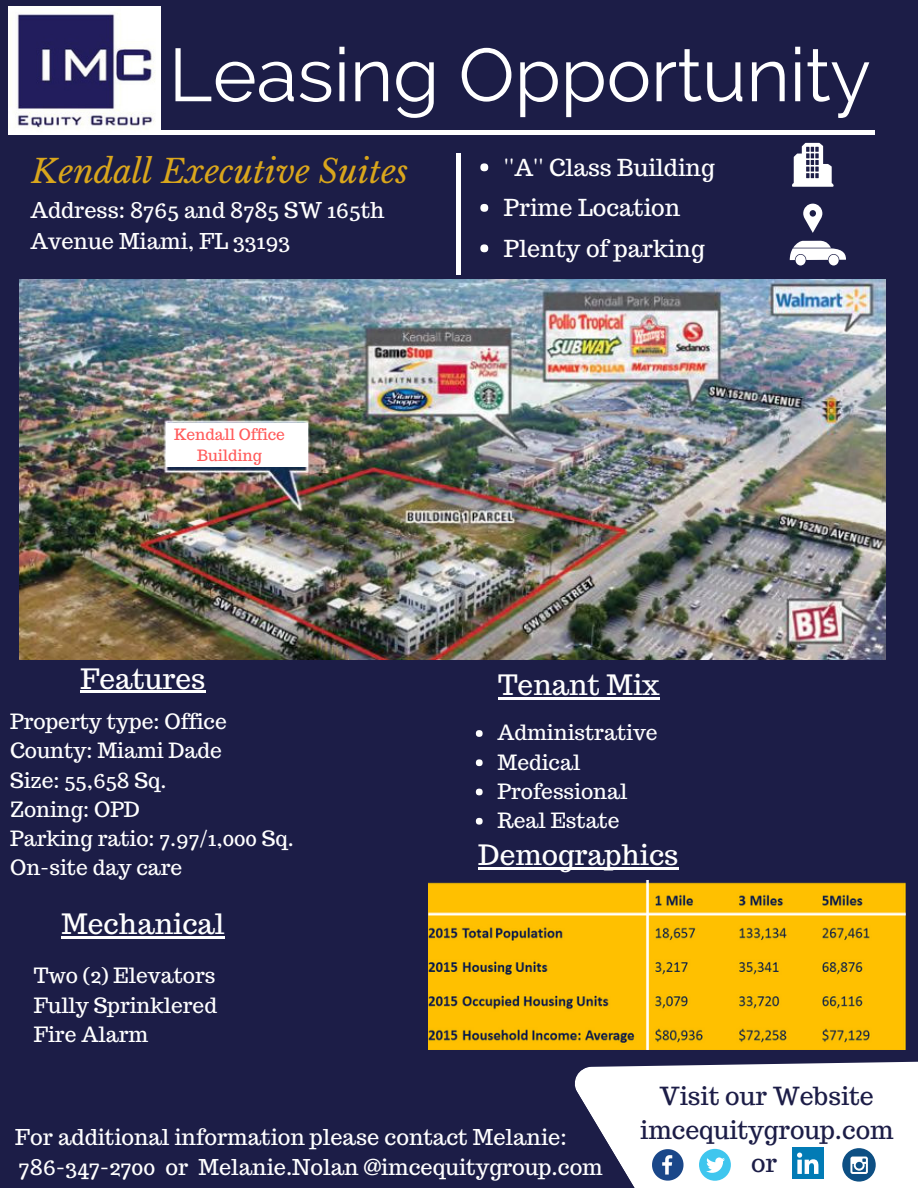
<style>
.page{position:relative;width:918px;height:1188px;background:#1c1d47}
.page>*{position:absolute;margin:0;border:0;box-sizing:border-box;transform-origin:0 0}
.t1{font:74.7px "Raleway";color:#fff}
.t2{font:italic 32.7px "Libre Baskerville";color:#d9a61c}
.t3{font:28.05px "Trocchi";color:#fff}
.t4{font:24.9px/33.8px "Trocchi";color:#1c1d47;text-align:center}
.t5{font:23.4px/40.5px "Trocchi";color:#fff}
.t6{font:21.75px/30.3px "Trocchi";color:#fff}
.t7{font:21px/29.2px "Trocchi";color:#fff}
.t8{font:15.6px/21.3px "Trocchi";color:#ff5c5c;text-align:center}
</style>
<div class="page">
<hr style="left:28px;top:131px;width:847px;height:4px;background:#fff">
<hr style="left:457px;top:153px;width:4px;height:121px;background:#fff">
<svg style="left:790px;top:241px;width:56px;height:25px"></svg>
<img style="left:9px;top:7px;width:152px;height:128px">
<hr style="left:61px;top:936px;width:27px;height:2px;background:#fff">
<svg style="left:88px;top:936px;width:137px;height:2px"></svg>
<hr style="left:498px;top:698px;width:20px;height:2px;background:#fff">
<svg style="left:518px;top:698px;width:89px;height:2px"></svg>
<hr style="left:607px;top:698px;width:26px;height:2px;background:#fff">
<svg style="left:633px;top:698px;width:27px;height:2px"></svg>
<hr style="left:80px;top:691px;width:20px;height:2px;background:#fff">
<svg style="left:100px;top:691px;width:105px;height:2px"></svg>
<div style="left:476px;top:730px;width:7px;height:7px;background:#fff;border-radius:50%"></div>
<div style="left:476px;top:759px;width:7px;height:7px;background:#fff;border-radius:50%"></div>
<div style="left:476px;top:789px;width:7px;height:6px;background:#fff;border-radius:50%"></div>
<div style="left:476px;top:818px;width:7px;height:7px;background:#fff;border-radius:50%"></div>
<hr style="left:478px;top:867px;width:22px;height:3px;background:#fff">
<hr style="left:500px;top:867px;width:15px;height:3px;background:#fff">
<hr style="left:515px;top:867px;width:27px;height:3px;background:#fff">
<hr style="left:542px;top:867px;width:16px;height:3px;background:#fff">
<hr style="left:558px;top:867px;width:16px;height:3px;background:#fff">
<svg style="left:574px;top:867px;width:13px;height:3px"></svg>
<hr style="left:587px;top:867px;width:18px;height:3px;background:#fff">
<hr style="left:605px;top:867px;width:16px;height:3px;background:#fff">
<hr style="left:621px;top:867px;width:19px;height:3px;background:#fff">
<svg style="left:640px;top:867px;width:9px;height:3px"></svg>
<hr style="left:649px;top:867px;width:15px;height:3px;background:#fff">
<hr style="left:664px;top:867px;width:15px;height:3px;background:#fff">
<img style="left:19px;top:279px;width:866px;height:380px">
<div style="left:167px;top:423px;width:141px;height:44px;background:#fff"></div>
<img style="left:429px;top:881px;width:477px;height:169px">
<svg style="left:803px;top:204px;width:19px;height:29px"></svg>
<svg style="left:792px;top:143px;width:42px;height:44px"></svg>
<svg style="left:569px;top:887px;width:349px;height:301px;background:#dfc066"></svg>
<svg style="left:652px;top:1149px;width:32px;height:32px"></svg>
<div style="left:699px;top:1149px;width:32px;height:32px;background:#3fc6ee;border-radius:50%"></div>
<svg style="left:706px;top:1157px;width:19px;height:16px"></svg>
<div style="left:842px;top:1148px;width:34px;height:34px;background:#0d4f83;border-radius:50%"></div>
<svg style="left:850px;top:1157px;width:18px;height:17px"></svg>
<div style="left:792px;top:1148px;width:31px;height:31px;background:#027bb5"></div>
<svg style="left:797px;top:1153px;width:21px;height:21px"></svg>
<div style="left:480px;top:163px;width:8px;height:8px;background:#fff;border-radius:50%"></div>
<div style="left:480px;top:204px;width:8px;height:8px;background:#fff;border-radius:50%"></div>
<div style="left:480px;top:244px;width:8px;height:8px;background:#fff;border-radius:50%"></div>
<h1 class="t1" style="left:169px;top:31px;width:704px">Leasing Opportunity</h1>
<h2 class="t2" style="left:31px;top:152px;width:378px">Kendall Executive Suites</h2>
<p class="t6" style="left:30px;top:195px;width:356px">Address: 8765 and 8785 SW 165th<br>Avenue Miami, FL 33193</p>
<p class="t8" style="left:174px;top:423px;width:112px">Kendall Office<br>Building</p>
<p class="t5" style="left:504px;top:147px;width:212px">''A'' Class Building<br>Prime Location<br>Plenty of parking</p>
<h3 class="t3" style="left:80px;top:660px;width:126px">Features</h3>
<h3 class="t3" style="left:498px;top:667px;width:163px">Tenant Mix</h3>
<p class="t7" style="left:10px;top:707px;width:285px">Property type: Office<br>County: Miami Dade<br>Size: 55,658 Sq.<br>Zoning: OPD<br>Parking ratio: 7.97/1,000 Sq.<br>On-site day care</p>
<h3 class="t3" style="left:61px;top:905px;width:165px">Mechanical</h3>
<p class="t7" style="left:34px;top:961px;width:185px;text-align:justify">Two (2) Elevators Fully Sprinklered Fire Alarm</p>
<p class="t7" style="left:498px;top:718px;width:162px">Administrative<br>Medical<br>Professional<br>Real Estate</p>
<h3 class="t3" style="left:478px;top:837px;width:202px">Demographics</h3>
<p class="t6" style="left:15px;top:1123px;width:589px;line-height:29.2px">For additional information please contact Melanie:<br>786-347-2700 or Melanie.Nolan @imcequitygroup.com</p>
<p class="t4" style="left:640px;top:1079px;width:255px">Visit our Website imcequitygroup.com or</p>
</div>
